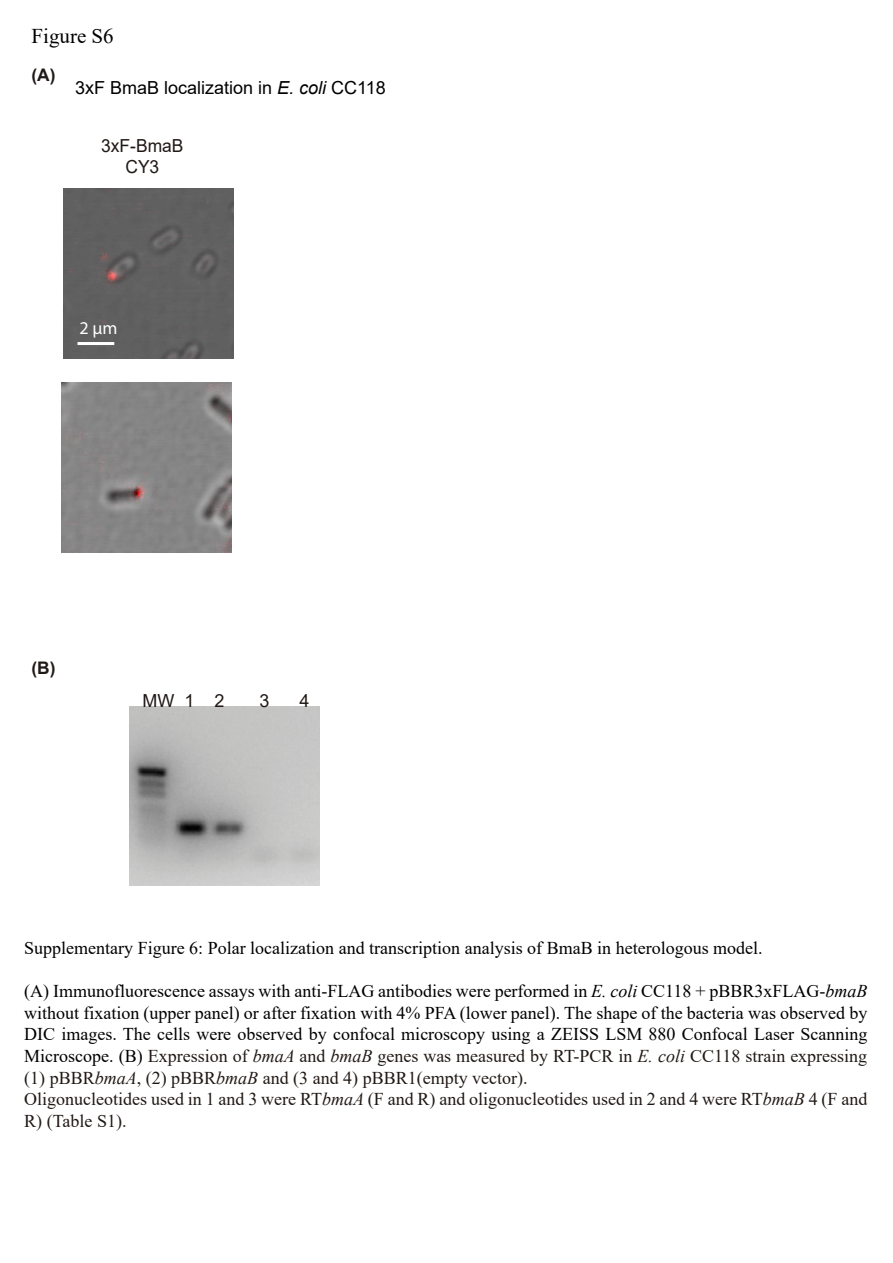
<style>
.page{position:relative;width:893px;height:1263px;background:#fff}
.page>*{position:absolute;margin:0;border:0;box-sizing:border-box;transform-origin:0 0}
.t1{font:21px "Times New Roman";color:#000}
.t2{font:18px/21.6px "Times New Roman";color:#000}
.t3{font:18px "Arial";color:#000}
.t4{font:18px/21.6px "Arial";color:#211915;text-align:center}
.t5{font:18px "Myriad Pro";color:#fff}
.t6{font:700 17.4px "Arial";color:#211915}
.s1{font-style:italic}
.s2{color:#211915}
.s3{font-style:italic;color:#211915}
</style>
<div class="page">
<div style="left:63px;top:188px;width:170px;height:170px;background:#606060"></div>
<img style="left:62px;top:382px;width:170px;height:170px">
<hr style="left:78px;top:342px;width:36px;height:3px;background:#fff">
<img style="left:130px;top:706px;width:189px;height:179px">
<p class="t1" style="left:32px;top:21px;width:84px">Figure S6</p>
<p class="t6" style="left:32px;top:63px;width:26px">(A)</p>
<p class="t3" style="left:75px;top:75px;width:312px">3xF BmaB localization in <span class="s1">E. coli</span> CC118</p>
<p class="t4" style="left:101px;top:135px;width:84px">3xF-BmaB<br>CY3</p>
<p class="t5" style="left:79px;top:316px;width:40px">2 µm</p>
<p class="t6" style="left:32px;top:656px;width:26px">(B)</p>
<p class="t4" style="left:142px;top:689px;width:84px">MW 1 2</p>
<p class="t4" style="left:259px;top:689px;width:12px">3</p>
<p class="t4" style="left:299px;top:689px;width:12px">4</p>
<p class="t2" style="left:24px;top:936px;width:740px">Supplementary Figure 6: Polar localization and transcription analysis of BmaB in heterologous model.</p>
<p class="t2" style="left:24px;top:980px;width:845px">(A) Immunofluorescence assays with anti-FLAG antibodies were performed in <span class="s1">E. coli</span> CC118 + pBBR3xFLAG-<span class="s1">bmaB </span>without fixation (upper panel) or after fixation with 4% PFA (lower panel). The shape of the bacteria was observed by DIC images. The cells were observed by confocal microscopy using a ZEISS LSM 880 Confocal Laser Scanning Microscope. (B) <span class="s2">Expression of</span> <span class="s3">bmaA</span> <span class="s2">and</span> <span class="s3">bmaB</span> <span class="s2">genes was measured by RT-PCR in</span> <span class="s3">E. coli</span> <span class="s2">CC118 strain expressing (1) pBBR</span><span class="s3">bmaA</span><span class="s2">, (2) pBBR</span><span class="s3">bmaB</span> <span class="s2">and (3 and 4) pBBR1(empty vector).<br>Oligonucleotides used in 1 and 3 were RT</span><span class="s3">bmaA</span> <span class="s2">(F and R) and oligonucleotides used in 2 and 4 were RT</span><span class="s3">bmaB</span> <span class="s2">4 (F and R) (Table S1).</span></p>
</div>
